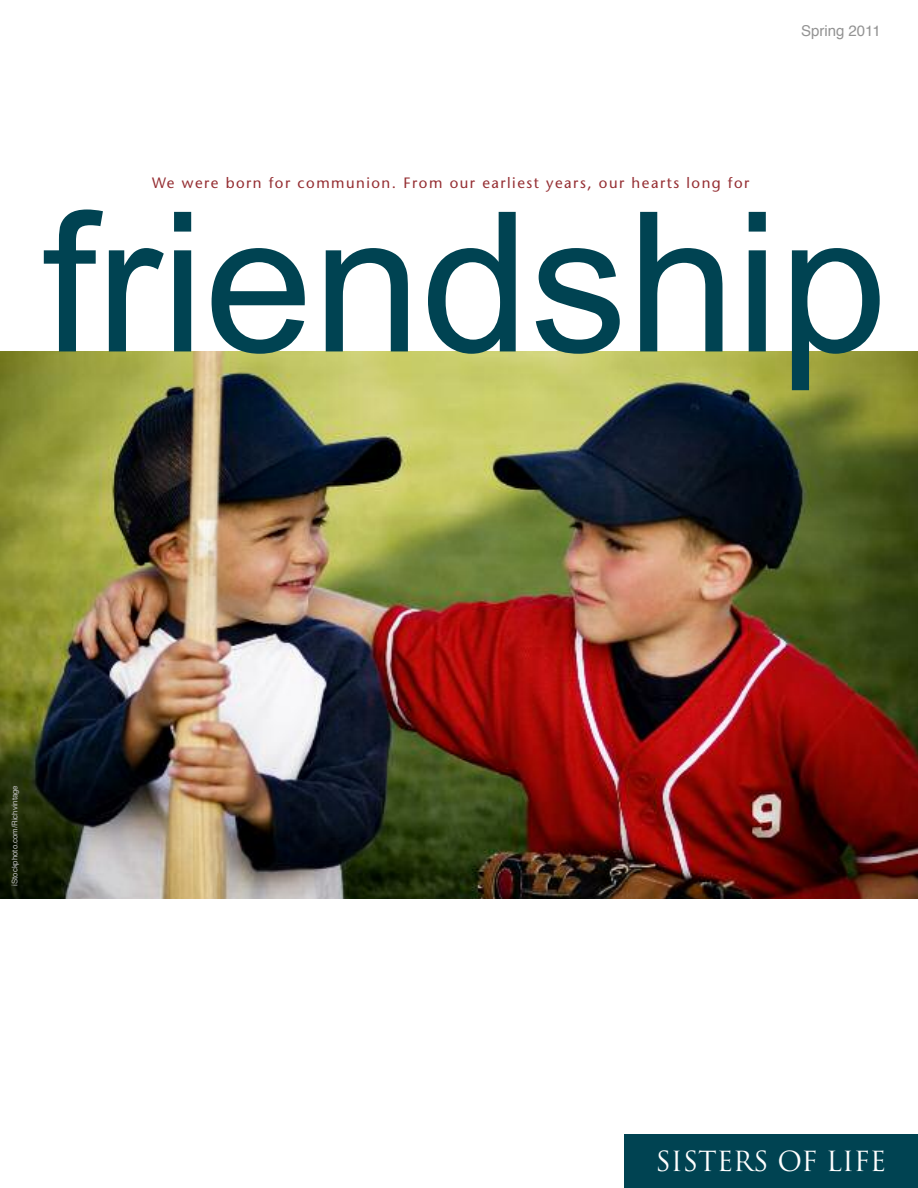
<style>
.page{position:relative;width:918px;height:1188px;background:#fff}
.page>*{position:absolute;margin:0;border:0;box-sizing:border-box;transform-origin:0 0}
.t1{font:195px "Arial";color:#004352}
.t2{font:27px "Trajan";color:#fff}
.t3{font:15px "Stone Sans";letter-spacing:.1em;color:#952e32}
.t4{font:15px "Helvetica";color:#939393}
.t5{font:7.8px "Helvetica";color:#bebebe}
</style>
<div class="page">
<img style="left:0;top:352px;width:918px;height:547px">
<div style="left:625px;top:1134px;width:293px;height:54px;background:#004352"></div>
<p class="t4" style="left:801px;top:25px;width:81px">Spring 2011</p>
<p class="t3" style="left:152px;top:177px;width:599px">We were born for communion. From our earliest years, our hearts long for</p>
<h1 class="t1" style="left:42px;top:175px;width:847px">friendship</h1>
<p class="t5" style="left:12px;top:886px;width:102px;rotate:-90deg">iStockphoto.com/Richvintage</p>
<h2 class="t2" style="left:656px;top:1146px;width:232px">SISTERS OF LIFE</h2>
</div>
